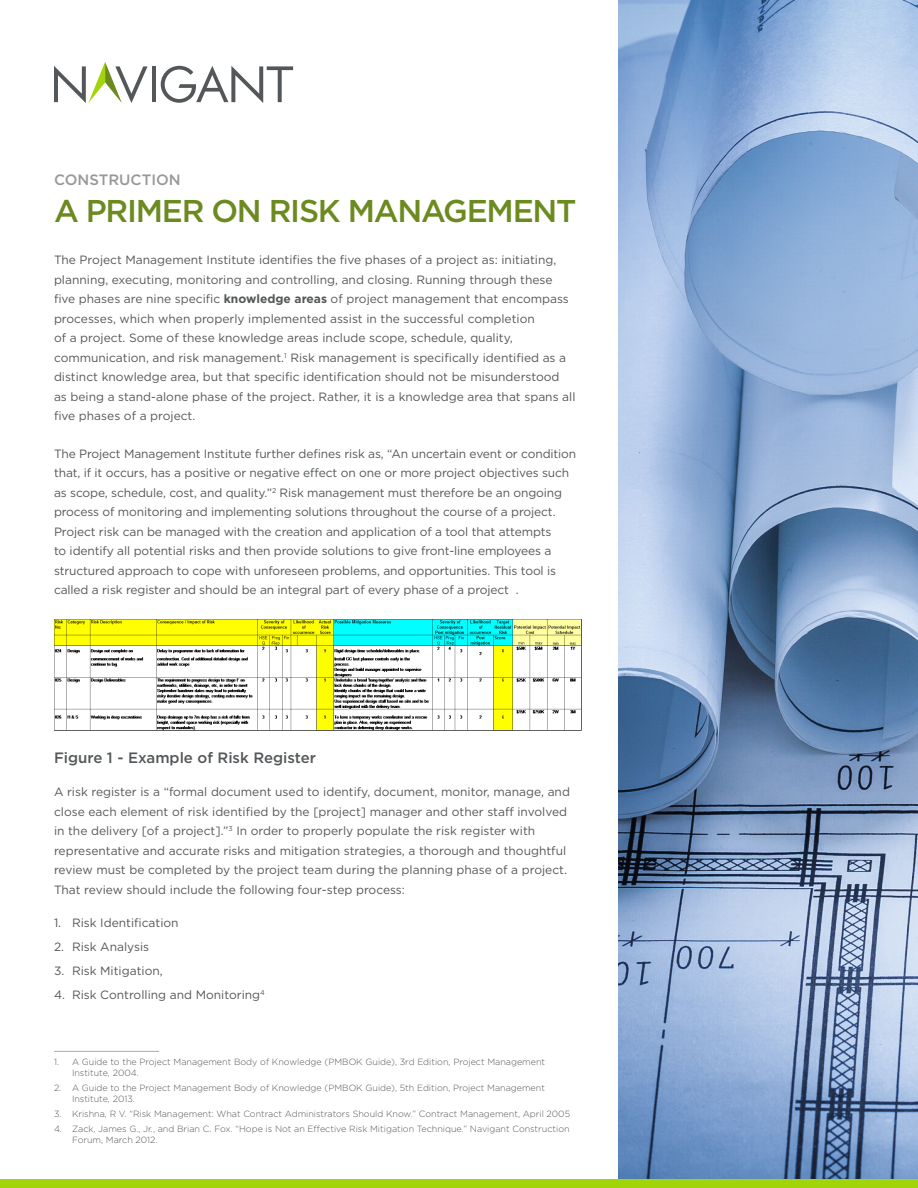
<style>
.page{position:relative;width:918px;height:1188px;background:#fff}
.page>*{position:absolute;margin:0;border:0;box-sizing:border-box;transform-origin:0 0}
.COVER_-_Title_Blue_L{font:500 31.5px "Gotham";letter-spacing:-.04em;color:#6c8a1f}
.BOD_-_Copy_Header_2{font:500 15px "Gotham";color:#545759}
.BOD_-_Industry_Name{font:500 15px "Gotham";color:#9a9799}
.BOD_-_Copy_P1_Gray{font:12px/19.5px "Gotham";color:#545759}
.t1{font:300 9px/10.8px "Gotham";color:#545759}
.s1{font-weight:700}
</style>
<div class="page">
<img style="left:618px;top:0;width:300px;height:1179px">
<hr style="left:152px;top:66px;width:4px;height:36px;background:#545759">
<svg style="left:161px;top:66px;width:132px;height:37px"></svg>
<svg style="left:54px;top:62px;width:94px;height:41px"></svg>
<div style="left:0;top:1179px;width:918px;height:9px;background:#a2d40a"></div>
<hr style="left:54px;top:1051px;width:105px;height:1px;background:#aaacad">
<img style="left:54px;top:620px;width:528px;height:110px">
<p class="BOD_-_Industry_Name" style="left:54px;top:169px;width:128px">CONSTRUCTION</p>
<p class="COVER_-_Title_Blue_L" style="left:54px;top:190px;width:524px">A PRIMER ON RISK MANAGEMENT</p>
<p class="BOD_-_Copy_P1_Gray" style="left:54px;top:250px;width:523px">The Project Management Institute identifies the five phases of a project as: initiating, planning, executing, monitoring and controlling, and closing. Running through these five phases are nine specific <span class="s1">knowledge areas</span> of project management that encompass processes, which when properly implemented assist in the successful completion<br>of a project. Some of these knowledge areas include scope, schedule, quality, communication, and risk management.<sup>1</sup> Risk management is specifically identified as a distinct knowledge area, but that specific identification should not be misunderstood<br>as being a stand-alone phase of the project. Rather, it is a knowledge area that spans all five phases of a project.</p>
<p class="BOD_-_Copy_P1_Gray" style="left:54px;top:443px;width:524px">The Project Management Institute further defines risk as, “An uncertain event or condition that, if it occurs, has a positive or negative effect on one or more project objectives such as scope, schedule, cost, and quality.”<sup>2</sup> Risk management must therefore be an ongoing process of monitoring and implementing solutions throughout the course of a project.<br>Project risk can be managed with the creation and application of a tool that attempts<br>to identify all potential risks and then provide solutions to give front-line employees a structured approach to cope with unforeseen problems, and opportunities. This tool is called a risk register and should be an integral part of every phase of a project .</p>
<p class="BOD_-_Copy_Header_2" style="left:54px;top:748px;width:264px">Figure 1 - Example of Risk Register</p>
<p class="BOD_-_Copy_P1_Gray" style="left:54px;top:782px;width:517px">A risk register is a “formal document used to identify, document, monitor, manage, and close each element of risk identified by the [project] manager and other staff involved in the delivery [of a project].”<sup>3</sup> In order to properly populate the risk register with representative and accurate risks and mitigation strategies, a thorough and thoughtful review must be completed by the project team during the planning phase of a project.<br>That review should include the following four-step process:</p>
<p class="BOD_-_Copy_P1_Gray" style="left:54px;top:912px;width:126px">1. Risk Identification</p>
<p class="BOD_-_Copy_P1_Gray" style="left:54px;top:936px;width:97px">2. Risk Analysis</p>
<p class="BOD_-_Copy_P1_Gray" style="left:54px;top:960px;width:110px">3. Risk Mitigation,</p>
<p class="BOD_-_Copy_P1_Gray" style="left:54px;top:984px;width:212px">4. Risk Controlling and Monitoring<sup>4</sup></p>
<p class="t1" style="left:72px;top:1056px;width:475px;text-indent:-18px">1. A Guide to the Project Management Body of Knowledge (PMBOK Guide), 3rd Edition, Project Management<br>Institute, 2004.</p>
<p class="t1" style="left:72px;top:1082px;width:474px;text-indent:-18px">2. A Guide to the Project Management Body of Knowledge (PMBOK Guide), 5th Edition, Project Management<br>Institute, 2013.</p>
<p class="t1" style="left:54px;top:1108px;width:518px">3. Krishna, R V. “Risk Management: What Contract Administrators Should Know.” Contract Management, April 2005</p>
<p class="t1" style="left:72px;top:1123px;width:499px;text-indent:-18px">4. Zack, James G., Jr., and Brian C. Fox. “Hope is Not an Effective Risk Mitigation Technique.” Navigant Construction<br>Forum, March 2012.</p>
</div>
